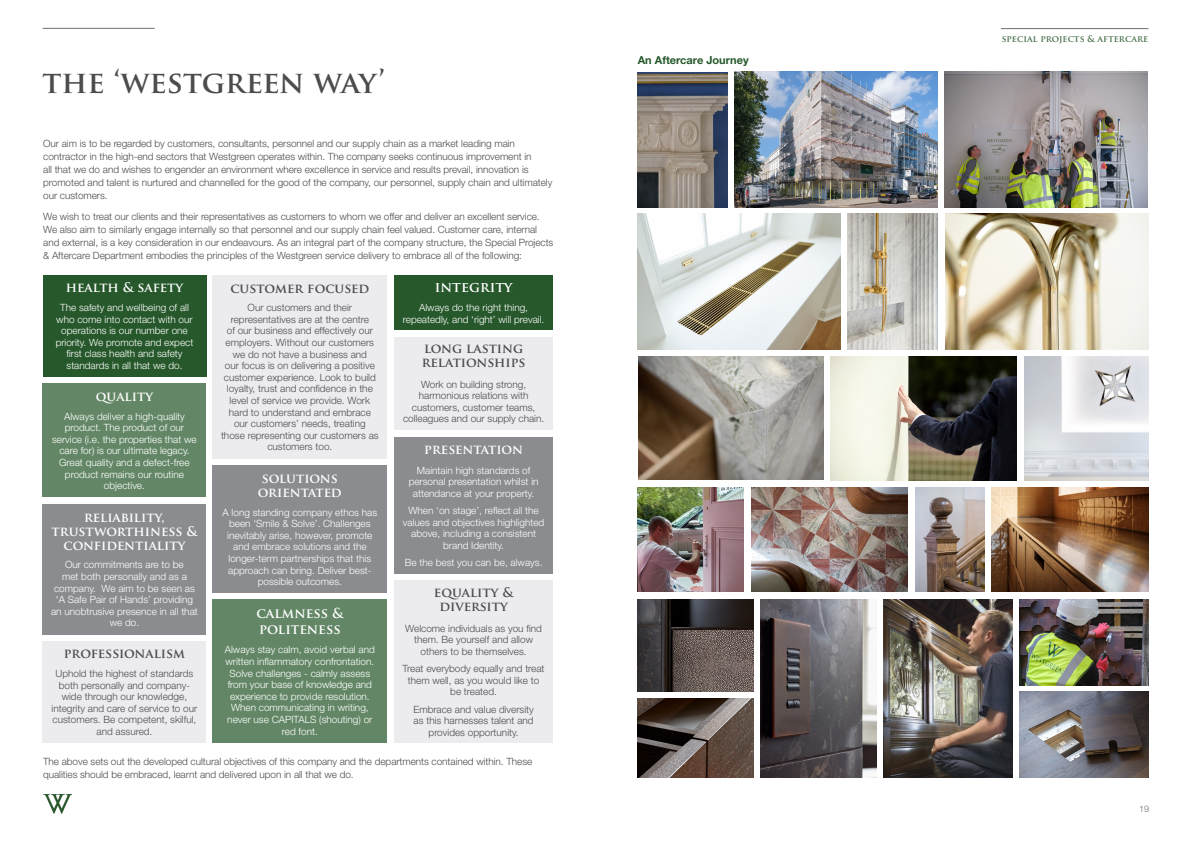
<style>
.page{position:relative;width:1191px;height:842px;background:#fff}
.page>*{position:absolute;margin:0;border:0;box-sizing:border-box;transform-origin:0 0}
.Headline{font:700 30px "Trajan Pro";color:#4b4c4d}
.t1{font:700 14px "Trajan Pro";color:#fff}
.t2{font:700 13.5px/16px "Trajan Pro";color:#fff}
.t3{font:700 13px/14px "Trajan Pro";color:#fff;text-align:center}
.t4{font:700 13px/14px "Trajan Pro";color:#4b4c4d}
.t5{font:700 11px "Helvetica Neue LT Std";color:#26582b}
.t6{font:300 10px/11.6px "Helvetica Neue LT Std";letter-spacing:-.005em;color:#4b4c4d;text-align:center}
.t7{font:300 10px/11.6px "Helvetica Neue LT Std";color:#fff;text-align:center}
.t8{font:700 9px "Trajan Pro";color:#47714b}
.t9{font:300 9px "Helvetica Neue LT Std";color:#717074}
</style>
<div class="page">
<hr style="left:43px;top:28px;width:112px;height:1px;background:#717074">
<img style="left:43px;top:794px;width:29px;height:19px">
<hr style="left:1001px;top:28px;width:147px;height:1px;background:#717074">
<div style="left:43px;top:275px;width:163px;height:102px;background:#26582b"></div>
<div style="left:43px;top:383px;width:163px;height:114px;background:#638766"></div>
<div style="left:43px;top:504px;width:163px;height:130px;background:#8a8c8f"></div>
<div style="left:213px;top:275px;width:174px;height:183px;background:#ececee"></div>
<div style="left:213px;top:465px;width:174px;height:128px;background:#8a8c8f"></div>
<div style="left:43px;top:641px;width:163px;height:102px;background:#ececee"></div>
<div style="left:213px;top:600px;width:174px;height:143px;background:#638766"></div>
<div style="left:394px;top:275px;width:159px;height:54px;background:#26582b"></div>
<div style="left:394px;top:337px;width:159px;height:92px;background:#ececee"></div>
<div style="left:394px;top:437px;width:159px;height:136px;background:#8a8c8f"></div>
<div style="left:394px;top:581px;width:159px;height:162px;background:#ececee"></div>
<img style="left:944px;top:72px;width:203px;height:135px">
<img style="left:735px;top:72px;width:202px;height:135px">
<img style="left:1019px;top:599px;width:130px;height:86px">
<img style="left:637px;top:487px;width:106px;height:105px">
<img style="left:883px;top:599px;width:129px;height:179px">
<img style="left:946px;top:214px;width:202px;height:135px">
<img style="left:637px;top:214px;width:203px;height:135px">
<img style="left:637px;top:72px;width:90px;height:135px">
<img style="left:760px;top:599px;width:116px;height:179px">
<img style="left:637px;top:599px;width:116px;height:93px">
<img style="left:1019px;top:692px;width:130px;height:86px">
<img style="left:847px;top:214px;width:91px;height:135px">
<img style="left:1024px;top:356px;width:124px;height:124px">
<img style="left:830px;top:356px;width:186px;height:124px">
<img style="left:915px;top:487px;width:70px;height:105px">
<img style="left:638px;top:356px;width:185px;height:124px">
<img style="left:751px;top:487px;width:156px;height:105px">
<img style="left:991px;top:487px;width:157px;height:105px">
<img style="left:637px;top:698px;width:116px;height:79px">
<p class="Headline" style="left:43px;top:64px;width:344px">THE ‘WESTGREEN WAY’</p>
<p class="t6" style="left:43px;top:137px;width:510px;line-height:13px;text-align:left">Our aim is to be regarded by customers, consultants, personnel and our supply chain as a market leading main contractor in the high-end sectors that Westgreen operates within. The company seeks continuous improvement in<br>all that we do and wishes to engender an environment where excellence in service and results prevail, innovation is promoted and talent is nurtured and channelled for the good of the company, our personnel, supply chain and ultimately our customers.</p>
<p class="t6" style="left:43px;top:210px;width:512px;line-height:13px;text-align:left">We wish to treat our clients and their representatives as customers to whom we offer and deliver an excellent service.<br>We also aim to similarly engage internally so that personnel and our supply chain feel valued. Customer care, internal and external, is a key consideration in our endeavours. As an integral part of the company structure, the Special Projects &amp; Aftercare Department embodies the principles of the Westgreen service delivery to embrace all of the following:</p>
<p class="t3" style="left:66px;top:281px;width:119px">HEALTH &amp; SAFETY</p>
<p class="t7" style="left:56px;top:301px;width:139px">The safety and wellbeing of all who come into contact with our operations is our number one priority. We promote and expect first class health and safety standards in all that we do.</p>
<p class="t3" style="left:96px;top:389px;width:59px">QUALITY</p>
<p class="t7" style="left:52px;top:410px;width:146px">Always deliver a high-quality product. The product of our service (i.e. the properties that we care for) is our ultimate legacy.<br>Great quality and a defect-free product remains our routine objective.</p>
<p class="t3" style="left:52px;top:510px;width:147px">RELIABILITY,<br>TRUSTWORTHINESS &amp;<br>CONFIDENTIALITY</p>
<p class="t7" style="left:51px;top:559px;width:148px">Our commitments are to be<br>met both personally and as a company. We aim to be seen as ‘A Safe Pair of Hands’ providing an unobtrusive presence in all that we do.</p>
<p class="t1" style="left:435px;top:278px;width:79px">INTEGRITY</p>
<p class="t7" style="left:403px;top:301px;width:143px">Always do the right thing, repeatedly, and ‘right’ will prevail.</p>
<p class="t4" style="left:422px;top:342px;width:105px">LONG LASTING<br>RELATIONSHIPS</p>
<p class="t6" style="left:403px;top:378px;width:143px">Work on building strong, harmonious relations with customers, customer teams, colleagues and our supply chain.</p>
<p class="t3" style="left:424px;top:442px;width:100px">PRESENTATION</p>
<p class="t7" style="left:409px;top:464px;width:131px">Maintain high standards of personal presentation whilst in attendance at your property.</p>
<p class="t7" style="left:403px;top:505px;width:143px">When ‘on stage’, reflect all the values and objectives highlighted above, including a consistent brand Identity.</p>
<p class="t7" style="left:405px;top:557px;width:139px">Be the best you can be, always.</p>
<p class="t4" style="left:434px;top:586px;width:81px;text-align:center">EQUALITY &amp;<br>DIVERSITY</p>
<p class="t6" style="left:405px;top:622px;width:138px">Welcome individuals as you find them. Be yourself and allow others to be themselves.</p>
<p class="t6" style="left:402px;top:662px;width:143px">Treat everybody equally and treat them well, as you would like to be treated.</p>
<p class="t6" style="left:413px;top:703px;width:122px">Embrace and value diversity as this harnesses talent and provides opportunity.</p>
<p class="t6" style="left:43px;top:755px;width:490px;line-height:13px;text-align:left">The above sets out the developed cultural objectives of this company and the departments contained within. These qualities should be embraced, learnt and delivered upon in all that we do.</p>
<p class="t4" style="left:230px;top:281px;width:140px">CUSTOMER FOCUSED</p>
<p class="t6" style="left:221px;top:302px;width:159px">Our customers and their representatives are at the centre<br>of our business and effectively our employers. Without our customers we do not have a business and<br>our focus is on delivering a positive customer experience. Look to build loyalty, trust and confidence in the level of service we provide. Work hard to understand and embrace our customers’ needs, treating those representing our customers as customers too.</p>
<p class="t3" style="left:258px;top:471px;width:85px">SOLUTIONS<br>ORIENTATED</p>
<p class="t7" style="left:222px;top:506px;width:156px">A long standing company ethos has been ‘Smile &amp; Solve’. Challenges inevitably arise, however, promote and embrace solutions and the longer-term partnerships that this approach can bring. Deliver best&shy;possible outcomes.</p>
<p class="t2" style="left:256px;top:605px;width:88px">CALMNESS &amp;<br>POLITENESS</p>
<p class="t7" style="left:225px;top:644px;width:152px">Always stay calm, avoid verbal and written inflammatory confrontation.<br>Solve challenges - calmly assess from your base of knowledge and experience to provide resolution.<br>When communicating in writing, never use CAPITALS (shouting) or red font.</p>
<p class="t4" style="left:64px;top:647px;width:123px">PROFESSIONALISM</p>
<p class="t6" style="left:52px;top:667px;width:147px">Uphold the highest of standards both personally and company&shy;wide through our knowledge, integrity and care of service to our customers. Be competent, skilful, and assured.</p>
<p class="t5" style="left:637px;top:53px;width:113px">An Aftercare Journey</p>
<p class="t8" style="left:1001px;top:33px;width:148px">SPECIAL PROJECTS &amp; AFTERCARE</p>
<p class="t9" style="left:1139px;top:804px;width:12px">19</p>
</div>
